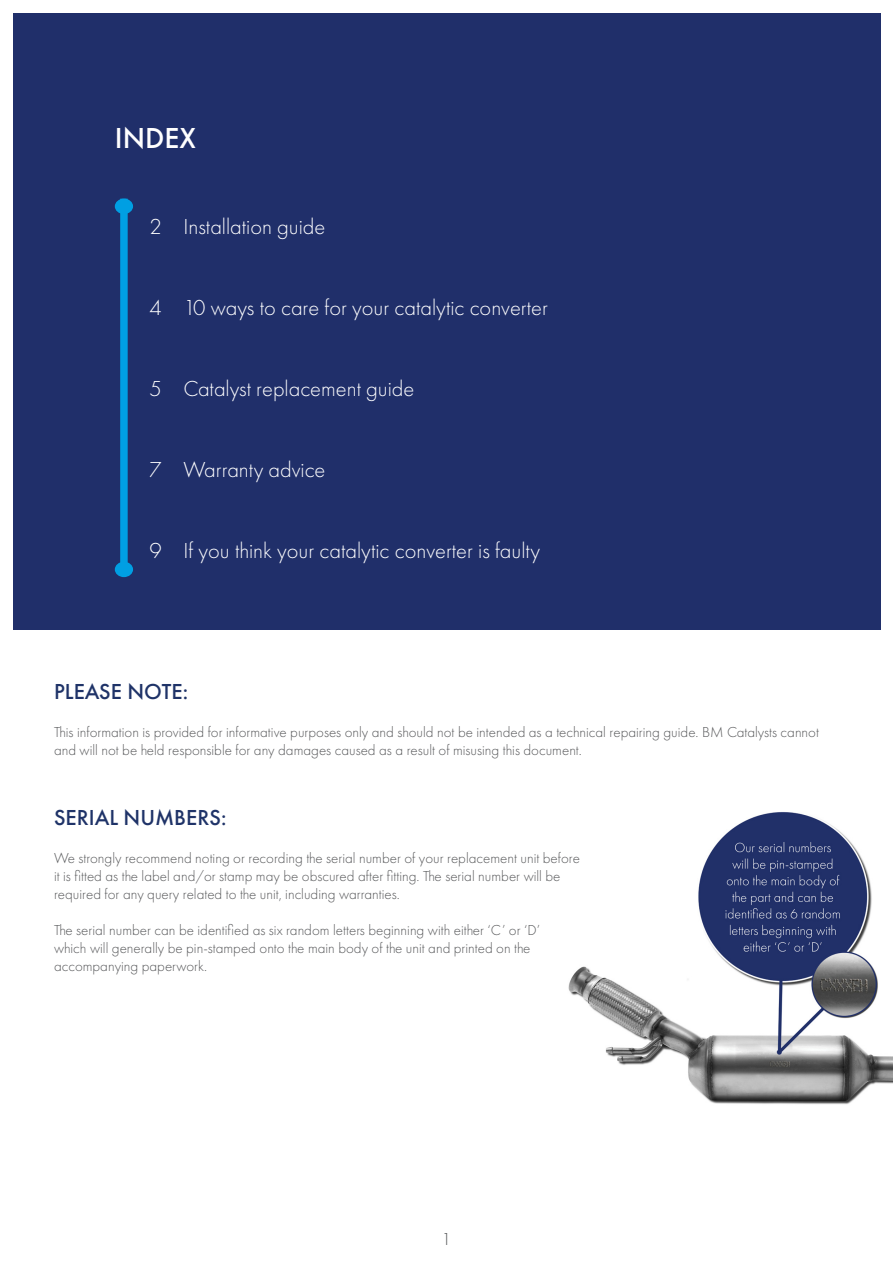
<style>
.page{position:relative;width:893px;height:1263px;background:#fff}
.page>*{position:absolute;margin:0;border:0;box-sizing:border-box;transform-origin:0 0}
.t1{font:500 30px "Futura PT";color:#fff}
.t2{font:300 22.5px "Futura PT";color:#fff}
.t3{font:500 22.5px "Futura PT";color:#1f3368}
.t4{font:300 18px "Futura PT";color:#57585a}
.t5{font:300 15px/18px "Futura PT";color:#57585a}
</style>
<div class="page">
<div style="left:13px;top:13px;width:867px;height:616px;background:#202f6a"></div>
<div style="left:120px;top:199px;width:8px;height:370px;background:#009fe3"></div>
<div style="left:115px;top:199px;width:18px;height:15px;background:#009fe3;border-radius:50%"></div>
<div style="left:115px;top:562px;width:18px;height:15px;background:#009fe3;border-radius:50%"></div>
<img style="left:568px;top:812px;width:325px;height:293px">
<p class="t1" style="left:115px;top:122px;width:82px">INDEX</p>
<p class="t2" style="left:149px;top:214px;width:14px">2</p>
<p class="t2" style="left:183px;top:214px;width:143px">Installation guide</p>
<p class="t2" style="left:149px;top:295px;width:14px">4</p>
<p class="t2" style="left:183px;top:295px;width:366px">10 ways to care for your catalytic converter</p>
<p class="t2" style="left:149px;top:376px;width:14px">5</p>
<p class="t2" style="left:183px;top:376px;width:232px">Catalyst replacement guide</p>
<p class="t2" style="left:149px;top:457px;width:14px">7</p>
<p class="t2" style="left:183px;top:457px;width:144px">Warranty advice</p>
<p class="t2" style="left:149px;top:538px;width:14px">9</p>
<p class="t2" style="left:183px;top:538px;width:358px">If you think your catalytic converter is faulty</p>
<p class="t3" style="left:54px;top:678px;width:136px">PLEASE NOTE:</p>
<p class="t5" style="left:54px;top:723px;width:766px">This information is provided for informative purposes only and should not be intended as a technical repairing guide. BM Catalysts cannot and will not be held responsible for any damages caused as a result of misusing this document.</p>
<p class="t3" style="left:54px;top:804px;width:174px">SERIAL NUMBERS:</p>
<p class="t5" style="left:54px;top:849px;width:527px">We strongly recommend noting or recording the serial number of your replacement unit before it is fitted as the label and/or stamp may be obscured after fitting. The serial number will be required for any query related to the unit, including warranties.</p>
<p class="t5" style="left:54px;top:921px;width:488px">The serial number can be identified as six random letters beginning with either ‘C’ or ‘D’</p>
<p class="t5" style="left:54px;top:939px;width:478px">which will generally be pin-stamped onto the main body of the unit and printed on the</p>
<p class="t5" style="left:54px;top:957px;width:155px">accompanying paperwork.</p>
<p class="t4" style="left:442px;top:1228px;width:11px">1</p>
</div>
